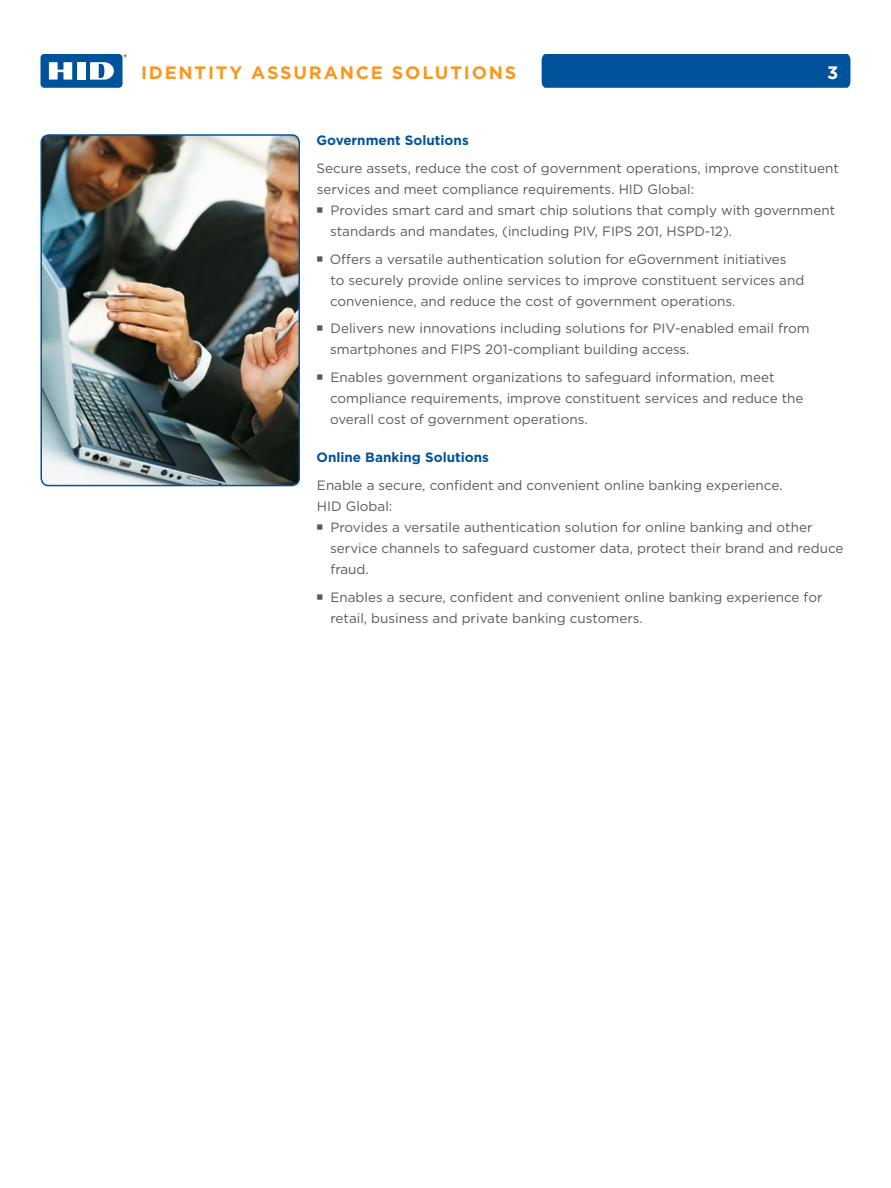
<style>
.page{position:relative;width:891px;height:1188px;background:#fff}
.page>*{position:absolute;margin:0;border:0;box-sizing:border-box;transform-origin:0 0}
.t1{font:700 18px "Gotham";letter-spacing:.1em;color:#f89820}
.t2{font:700 18px "Gotham";color:#fff}
.System_Paragraph{font:13.5px/21px "Gotham";color:#58595b}
.System_Head_2{font:700 13.5px "Gotham";color:#00539b}
</style>
<div class="page">
<div style="left:542px;top:54px;width:308px;height:34px;background:#00539b"></div>
<div style="left:40px;top:54px;width:83px;height:34px;background:#00539b;border-radius:4px"></div>
<div style="left:77px;top:62px;width:9px;height:18px;background:#fff"></div>
<svg style="left:49px;top:62px;width:23px;height:18px"></svg>
<svg style="left:90px;top:62px;width:24px;height:18px"></svg>
<img style="left:41px;top:135px;width:258px;height:351px">
<div style="left:41px;top:134px;width:259px;height:352px;border:2px solid #00539b;border-radius:8px"></div>
<h1 class="t1" style="left:141px;top:61px;width:377px">IDENTITY ASSURANCE SOLUTIONS</h1>
<h1 class="t2" style="left:827px;top:61px;width:13px">3</h1>
<p class="System_Head_2" style="left:317px;top:132px;width:154px">Government Solutions</p>
<p class="System_Paragraph" style="left:317px;top:157px;width:524px">Secure assets, reduce the cost of government operations, improve constituent services and meet compliance requirements. HID Global:</p>
<p class="System_Paragraph" style="left:330px;top:199px;width:507px">Provides smart card and smart chip solutions that comply with government standards and mandates, (including PIV, FIPS 201, HSPD-12).</p>
<p class="System_Paragraph" style="left:330px;top:248px;width:476px">Offers a versatile authentication solution for eGovernment initiatives<br>to securely provide online services to improve constituent services and convenience, and reduce the cost of government operations.</p>
<p class="System_Paragraph" style="left:330px;top:318px;width:481px">Delivers new innovations including solutions for PIV-enabled email from smartphones and FIPS 201-compliant building access.</p>
<p class="System_Paragraph" style="left:330px;top:367px;width:475px">Enables government organizations to safeguard information, meet compliance requirements, improve constituent services and reduce the overall cost of government operations.</p>
<p class="System_Head_2" style="left:317px;top:449px;width:174px">Online Banking Solutions</p>
<p class="System_Paragraph" style="left:317px;top:475px;width:467px">Enable a secure, confident and convenient online banking experience.<br>HID Global:</p>
<p class="System_Paragraph" style="left:330px;top:517px;width:515px">Provides a versatile authentication solution for online banking and other service channels to safeguard customer data, protect their brand and reduce fraud.</p>
<p class="System_Paragraph" style="left:330px;top:586px;width:494px">Enables a secure, confident and convenient online banking experience for retail, business and private banking customers.</p>
</div>
